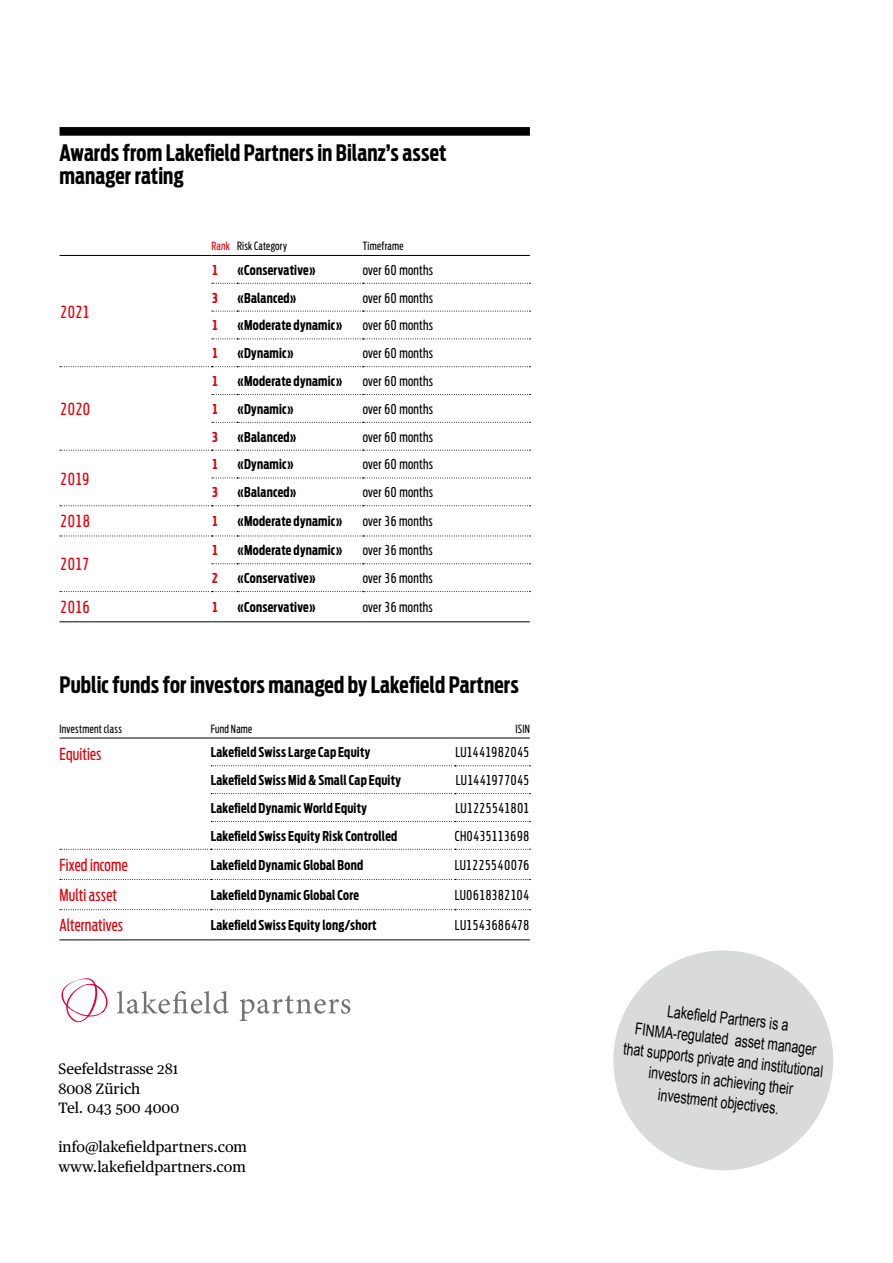
<style>
.page{position:relative;width:893px;height:1263px;background:#fff}
.page>*{position:absolute;margin:0;border:0;box-sizing:border-box;transform-origin:0 0}
.t1{font:700 extra-condensed 22.5px/22.5px "Antenna";letter-spacing:.005em;color:#000}
.t2{font:16.5px/21px "Arial";color:#000;text-align:center;scale:.75 1}
.t3{font:extra-condensed 16.5px "Antenna";letter-spacing:.005em;color:#e3000b}
.t4{font:15px/19.5px "Publico Text";color:#000}
.t5{font:700 extra-condensed 13.5px "Antenna";letter-spacing:.015em;color:#000}
.t6{font:extra-condensed 13.5px "Antenna";letter-spacing:.015em;color:#000}
.t7{font:extra-condensed 13.5px "Antenna";letter-spacing:-.045em;color:#000}
.t8{font:extra-condensed 13.5px "Antenna";letter-spacing:-.05em;color:#000}
.t9{font:700 extra-condensed 13.5px "Antenna";color:#e3000b}
.t10{font:extra-condensed 13.5px "Antenna";letter-spacing:-.055em;color:#000}
.t11{font:extra-condensed 13.5px "Antenna";letter-spacing:-.04em;color:#000}
.t12{font:extra-condensed 11.25px "Antenna";letter-spacing:.02em;color:#000}
.s1{color:#e3000b}
</style>
<div class="page">
<svg style="left:240px;top:995px;width:110px;height:26px"></svg>
<svg style="left:61px;top:978px;width:168px;height:44px"></svg>
<div style="left:60px;top:127px;width:470px;height:9px;background:#000"></div>
<hr style="left:60px;top:255px;width:152px;height:1px;background:#000">
<svg style="left:212px;top:255px;width:25px;height:1px"></svg>
<svg style="left:60px;top:591px;width:470px;height:1px"></svg>
<hr style="left:60px;top:621px;width:152px;height:1px;background:#000">
<svg style="left:212px;top:621px;width:25px;height:1px"></svg>
<hr style="left:237px;top:621px;width:126px;height:1px;background:#000">
<hr style="left:363px;top:621px;width:167px;height:1px;background:#000">
<svg style="left:212px;top:283px;width:318px;height:1px"></svg>
<svg style="left:212px;top:311px;width:318px;height:1px"></svg>
<svg style="left:212px;top:338px;width:318px;height:1px"></svg>
<svg style="left:212px;top:394px;width:318px;height:1px"></svg>
<svg style="left:212px;top:422px;width:318px;height:1px"></svg>
<svg style="left:212px;top:478px;width:318px;height:1px"></svg>
<svg style="left:60px;top:366px;width:470px;height:1px"></svg>
<svg style="left:60px;top:450px;width:470px;height:1px"></svg>
<svg style="left:60px;top:505px;width:470px;height:1px"></svg>
<svg style="left:60px;top:536px;width:470px;height:1px"></svg>
<svg style="left:212px;top:563px;width:318px;height:1px"></svg>
<hr style="left:237px;top:255px;width:126px;height:1px;background:#000">
<hr style="left:363px;top:255px;width:167px;height:1px;background:#000">
<hr style="left:60px;top:738px;width:151px;height:1px;background:#000">
<hr style="left:211px;top:738px;width:244px;height:1px;background:#000">
<hr style="left:60px;top:939px;width:151px;height:1px;background:#000">
<hr style="left:211px;top:939px;width:244px;height:1px;background:#000">
<hr style="left:455px;top:939px;width:75px;height:1px;background:#000">
<svg style="left:211px;top:765px;width:319px;height:1px"></svg>
<svg style="left:211px;top:793px;width:319px;height:1px"></svg>
<svg style="left:211px;top:821px;width:319px;height:1px"></svg>
<svg style="left:60px;top:849px;width:470px;height:1px"></svg>
<svg style="left:60px;top:879px;width:470px;height:1px"></svg>
<svg style="left:60px;top:909px;width:470px;height:1px"></svg>
<hr style="left:455px;top:738px;width:75px;height:1px;background:#000">
<div style="left:613px;top:950px;width:220px;height:220px;background:#d9dada;border-radius:50%"></div>
<p class="t1" style="left:60px;top:142px;width:389px">Awards from Lakefield Partners in Bilanz’s asset manager rating</p>
<p class="t3" style="left:60px;top:301px;width:32px">2021</p>
<p class="t3" style="left:60px;top:399px;width:33px">2020</p>
<p class="t3" style="left:60px;top:468px;width:32px">2019</p>
<p class="t12" style="left:212px;top:239px;width:77px"><span class="s1">Rank</span> Risk Category</p>
<p class="t12" style="left:363px;top:239px;width:42px">Timeframe</p>
<p class="t9" style="left:212px;top:261px;width:9px">1</p>
<p class="t5" style="left:237px;top:261px;width:80px">«Conservative»</p>
<p class="t6" style="left:363px;top:261px;width:72px">over 60 months</p>
<p class="t9" style="left:212px;top:289px;width:9px">3</p>
<p class="t5" style="left:237px;top:289px;width:61px">«Balanced»</p>
<p class="t6" style="left:363px;top:289px;width:72px">over 60 months</p>
<p class="t9" style="left:212px;top:317px;width:9px">1</p>
<p class="t5" style="left:237px;top:317px;width:107px">«Moderate dynamic»</p>
<p class="t6" style="left:363px;top:317px;width:72px">over 60 months</p>
<p class="t9" style="left:212px;top:345px;width:9px">1</p>
<p class="t5" style="left:237px;top:345px;width:58px">«Dynamic»</p>
<p class="t6" style="left:363px;top:345px;width:72px">over 60 months</p>
<p class="t9" style="left:212px;top:372px;width:9px">1</p>
<p class="t5" style="left:237px;top:372px;width:107px">«Moderate dynamic»</p>
<p class="t6" style="left:363px;top:373px;width:72px">over 60 months</p>
<p class="t9" style="left:212px;top:400px;width:9px">1</p>
<p class="t5" style="left:237px;top:400px;width:58px">«Dynamic»</p>
<p class="t6" style="left:363px;top:400px;width:72px">over 60 months</p>
<p class="t9" style="left:212px;top:428px;width:9px">3</p>
<p class="t5" style="left:237px;top:428px;width:61px">«Balanced»</p>
<p class="t6" style="left:363px;top:428px;width:72px">over 60 months</p>
<p class="t9" style="left:212px;top:456px;width:9px">1</p>
<p class="t5" style="left:237px;top:456px;width:58px">«Dynamic»</p>
<p class="t6" style="left:363px;top:456px;width:72px">over 60 months</p>
<p class="t9" style="left:212px;top:484px;width:9px">3</p>
<p class="t5" style="left:237px;top:484px;width:61px">«Balanced»</p>
<p class="t6" style="left:363px;top:484px;width:72px">over 60 months</p>
<p class="t3" style="left:60px;top:511px;width:33px">2018</p>
<p class="t9" style="left:212px;top:513px;width:9px">1</p>
<p class="t5" style="left:237px;top:513px;width:107px">«Moderate dynamic»</p>
<p class="t6" style="left:363px;top:513px;width:72px">over 36 months</p>
<p class="t3" style="left:60px;top:554px;width:32px">2017</p>
<p class="t9" style="left:212px;top:542px;width:9px">1</p>
<p class="t5" style="left:237px;top:542px;width:107px">«Moderate dynamic»</p>
<p class="t6" style="left:363px;top:542px;width:72px">over 36 months</p>
<p class="t9" style="left:212px;top:569px;width:9px">2</p>
<p class="t5" style="left:237px;top:569px;width:80px">«Conservative»</p>
<p class="t6" style="left:363px;top:570px;width:72px">over 36 months</p>
<p class="t3" style="left:60px;top:597px;width:32px">2016</p>
<p class="t9" style="left:212px;top:598px;width:9px">1</p>
<p class="t5" style="left:237px;top:598px;width:80px">«Conservative»</p>
<p class="t6" style="left:363px;top:599px;width:72px">over 36 months</p>
<p class="t1" style="left:60px;top:674px;width:461px">Public funds for investors managed by Lakefield Partners</p>
<p class="t12" style="left:60px;top:722px;width:64px">Investment class</p>
<p class="t12" style="left:211px;top:722px;width:43px">Fund Name</p>
<p class="t12" style="left:515px;top:722px;width:16px">ISIN</p>
<p class="t3" style="left:60px;top:743px;width:43px">Equities</p>
<p class="t5" style="left:211px;top:744px;width:161px">Lakefield Swiss Large Cap Equity</p>
<p class="t7" style="left:455px;top:744px;width:76px">LU1441982045</p>
<p class="t5" style="left:211px;top:771px;width:192px">Lakefield Swiss Mid &amp; Small Cap Equity</p>
<p class="t10" style="left:456px;top:772px;width:76px">LU1441977045</p>
<p class="t5" style="left:211px;top:799px;width:158px">Lakefield Dynamic World Equity</p>
<p class="t7" style="left:456px;top:800px;width:76px">LU1225541801</p>
<p class="t5" style="left:211px;top:827px;width:188px">Lakefield Swiss Equity Risk Controlled</p>
<p class="t8" style="left:455px;top:827px;width:77px">CH0435113698</p>
<p class="t3" style="left:60px;top:855px;width:70px">Fixed income</p>
<p class="t5" style="left:211px;top:856px;width:154px">Lakefield Dynamic Global Bond</p>
<p class="t11" style="left:455px;top:856px;width:77px">LU1225540076</p>
<p class="t3" style="left:60px;top:885px;width:59px">Multi asset</p>
<p class="t5" style="left:211px;top:886px;width:150px">Lakefield Dynamic Global Core</p>
<p class="t8" style="left:455px;top:887px;width:77px">LU0618382104</p>
<p class="t3" style="left:60px;top:915px;width:65px">Alternatives</p>
<p class="t5" style="left:211px;top:916px;width:167px">Lakefield Swiss Equity long/short</p>
<p class="t7" style="left:455px;top:917px;width:76px">LU1543686478</p>
<p class="t4" style="left:58px;top:1058px;width:122px">Seefeldstrasse 281<br>8008 Zürich<br>Tel. 043 500 4000</p>
<p class="t4" style="left:58px;top:1136px;width:190px">info@lakefieldpartners.com www.lakefieldpartners.com</p>
<p class="t2" style="left:629px;top:997px;width:269px;rotate:6deg">Lakefi eld Partners is a<br>FINMA-regulated asset manager that supports private and institutional investors in achieving their investment objectives.</p>
</div>
